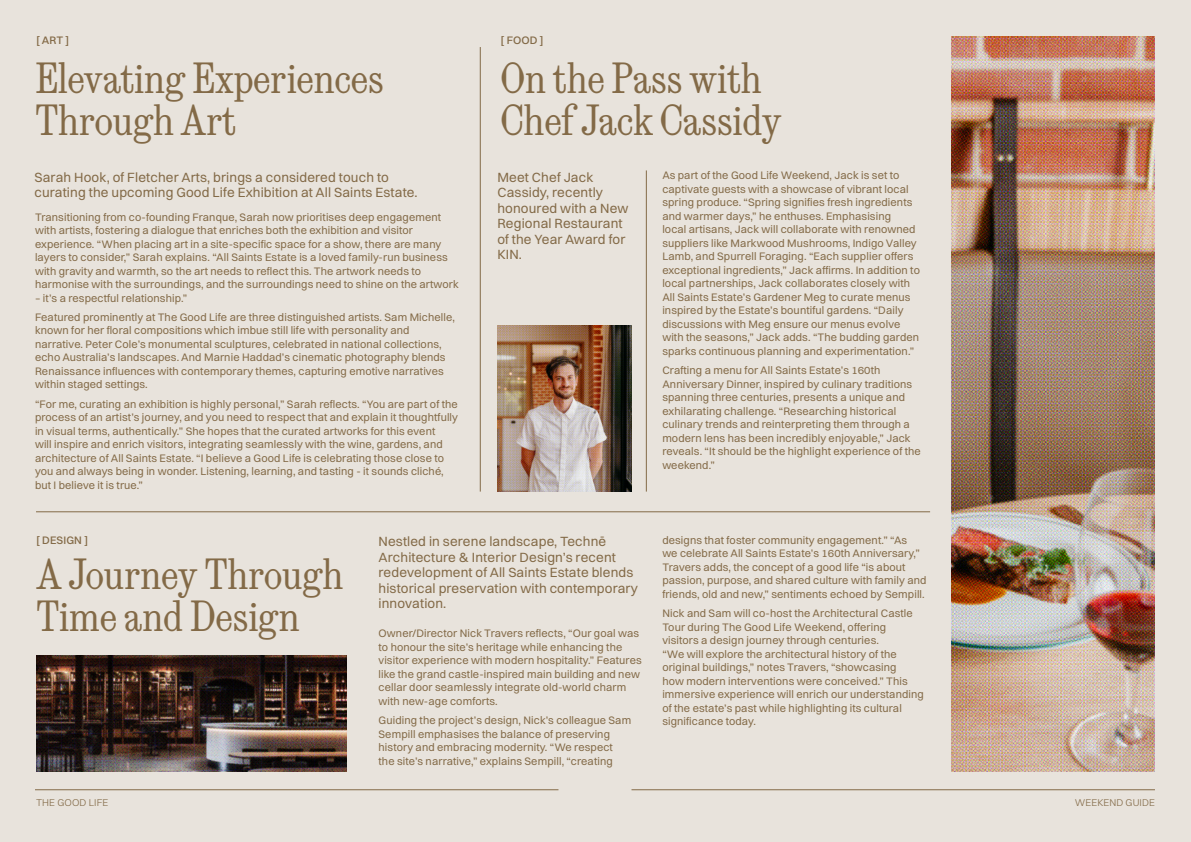
<style>
.page{position:relative;width:1191px;height:842px;background:#e8e3dc}
.page>*{position:absolute;margin:0;border:0;box-sizing:border-box;transform-origin:0 0}
.t1{font:semi-condensed 43.6px/42.1px "BB Modern Trial";letter-spacing:-.01em;color:#836a47}
.Footer__White{font:13.5px/15.5px "Switzer";letter-spacing:.01em;color:#836a47}
.Footer__White-2{font:11px/13.5px "Switzer";letter-spacing:.01em;color:#836a47}
.Footer__White-3{font:500 11px "Switzer";letter-spacing:.01em;color:#836a47}
.t2{font:300 10px "Switzer";letter-spacing:.01em;color:#836a47}
</style>
<div class="page">
<hr style="left:35px;top:789px;width:523px;height:1px;background:#836a47">
<hr style="left:36px;top:512px;width:894px;height:1px;background:#836a47">
<hr style="left:480px;top:47px;width:1px;height:445px;background:#836a47">
<img style="left:497px;top:326px;width:134px;height:165px">
<img style="left:36px;top:655px;width:311px;height:117px">
<hr style="left:631px;top:789px;width:524px;height:1px;background:#836a47">
<hr style="left:646px;top:170px;width:1px;height:322px;background:#836a47">
<img style="left:951px;top:36px;width:204px;height:736px">
<p class="Footer__White-3" style="left:36px;top:33px;width:35px">[ ART ]</p>
<p class="t1" style="left:35px;top:59px;width:350px">Elevating Experiences<br>Through Art</p>
<p class="Footer__White" style="left:35px;top:169px;width:384px">Sarah Hook, of Fletcher Arts, brings a considered touch to curating the upcoming Good Life Exhibition at All Saints Estate.</p>
<p class="Footer__White-2" style="left:35px;top:210px;width:425px">Transitioning from co-founding Franque, Sarah now prioritises deep engagement with artists, fostering a dialogue that enriches both the exhibition and visitor experience. “When placing art in a site-specific space for a show, there are many layers to consider,” Sarah explains. “All Saints Estate is a loved family-run business with gravity and warmth, so the art needs to reflect this. The artwork needs to harmonise with the surroundings, and the surroundings need to shine on the artwork</p>
<p class="Footer__White-2" style="left:35px;top:291px;width:154px">– it’s a respectful relationship.”</p>
<p class="Footer__White-2" style="left:35px;top:310px;width:421px">Featured prominently at The Good Life are three distinguished artists. Sam Michelle, known for her floral compositions which imbue still life with personality and narrative. Peter Cole’s monumental sculptures, celebrated in national collections, echo Australia’s landscapes. And Marnie Haddad’s cinematic photography blends Renaissance influences with contemporary themes, capturing emotive narratives within staged settings.</p>
<p class="Footer__White-2" style="left:35px;top:397px;width:424px">“For me, curating an exhibition is highly personal,” Sarah reflects. “You are part of the process of an artist’s journey, and you need to respect that and explain it thoughtfully in visual terms, authentically.” She hopes that the curated artworks for this event<br>will inspire and enrich visitors, integrating seamlessly with the wine, gardens, and architecture of All Saints Estate. “I believe a Good Life is celebrating those close to you and always being in wonder. Listening, learning, and tasting - it sounds cliché, but I believe it is true.”</p>
<p class="Footer__White-3" style="left:500px;top:33px;width:45px">[ FOOD ]</p>
<p class="t1" style="left:500px;top:59px;width:283px">On the Pass with<br>Chef Jack Cassidy</p>
<p class="Footer__White-2" style="left:662px;top:169px;width:259px">As part of the Good Life Weekend, Jack is set to captivate guests with a showcase of vibrant local spring produce. “Spring signifies fresh ingredients and warmer days,” he enthuses. Emphasising<br>local artisans, Jack will collaborate with renowned suppliers like Markwood Mushrooms, Indigo Valley Lamb, and Spurrell Foraging. “Each supplier offers exceptional ingredients,” Jack affirms. In addition to local partnerships, Jack collaborates closely with All Saints Estate’s Gardener Meg to curate menus inspired by the Estate’s bountiful gardens. “Daily discussions with Meg ensure our menus evolve with the seasons,” Jack adds. “The budding garden sparks continuous planning and experimentation.”</p>
<p class="Footer__White-2" style="left:662px;top:363px;width:260px">Crafting a menu for All Saints Estate’s 160th Anniversary Dinner, inspired by culinary traditions spanning three centuries, presents a unique and exhilarating challenge. “Researching historical culinary trends and reinterpreting them through a modern lens has been incredibly enjoyable,” Jack reveals. “It should be the highlight experience of the weekend.”</p>
<p class="Footer__White" style="left:497px;top:169px;width:132px">Meet Chef Jack<br>Cassidy, recently honoured with a New<br>Regional Restaurant of the Year Award for<br>KIN.</p>
<p class="Footer__White-3" style="left:36px;top:533px;width:54px">[ DESIGN ]</p>
<p class="t1" style="left:36px;top:555px;width:309px">A Journey Through<br>Time and Design</p>
<p class="Footer__White" style="left:378px;top:534px;width:261px">Nestled in serene landscape, Technē Architecture &amp; Interior Design’s recent redevelopment of All Saints Estate blends historical preservation with contemporary innovation.</p>
<p class="Footer__White-2" style="left:378px;top:627px;width:265px">Owner/Director Nick Travers reflects, “Our goal was to honour the site’s heritage while enhancing the visitor experience with modern hospitality.” Features like the grand castle-inspired main building and new cellar door seamlessly integrate old-world charm with new-age comforts.</p>
<p class="Footer__White-2" style="left:378px;top:713px;width:254px">Guiding the project’s design, Nick’s colleague Sam Sempill emphasises the balance of preserving history and embracing modernity. “We respect the site’s narrative,” explains Sempill, “creating</p>
<p class="Footer__White-2" style="left:662px;top:533px;width:266px">designs that foster community engagement.” “As<br>we celebrate All Saints Estate’s 160th Anniversary,” Travers adds, the concept of a good life “is about passion, purpose, and shared culture with family and friends, old and new,” sentiments echoed by Sempill.</p>
<p class="Footer__White-2" style="left:662px;top:606px;width:263px">Nick and Sam will co-host the Architectural Castle Tour during The Good Life Weekend, offering visitors a design journey through centuries.<br>“We will explore the architectural history of the original buildings,” notes Travers, “showcasing<br>how modern interventions were conceived.” This immersive experience will enrich our understanding of the estate’s past while highlighting its cultural significance today.</p>
<p class="t2" style="left:36px;top:796px;width:74px">THE GOOD LIFE</p>
<p class="t2" style="left:1074px;top:796px;width:82px">WEEKEND GUIDE</p>
</div>
